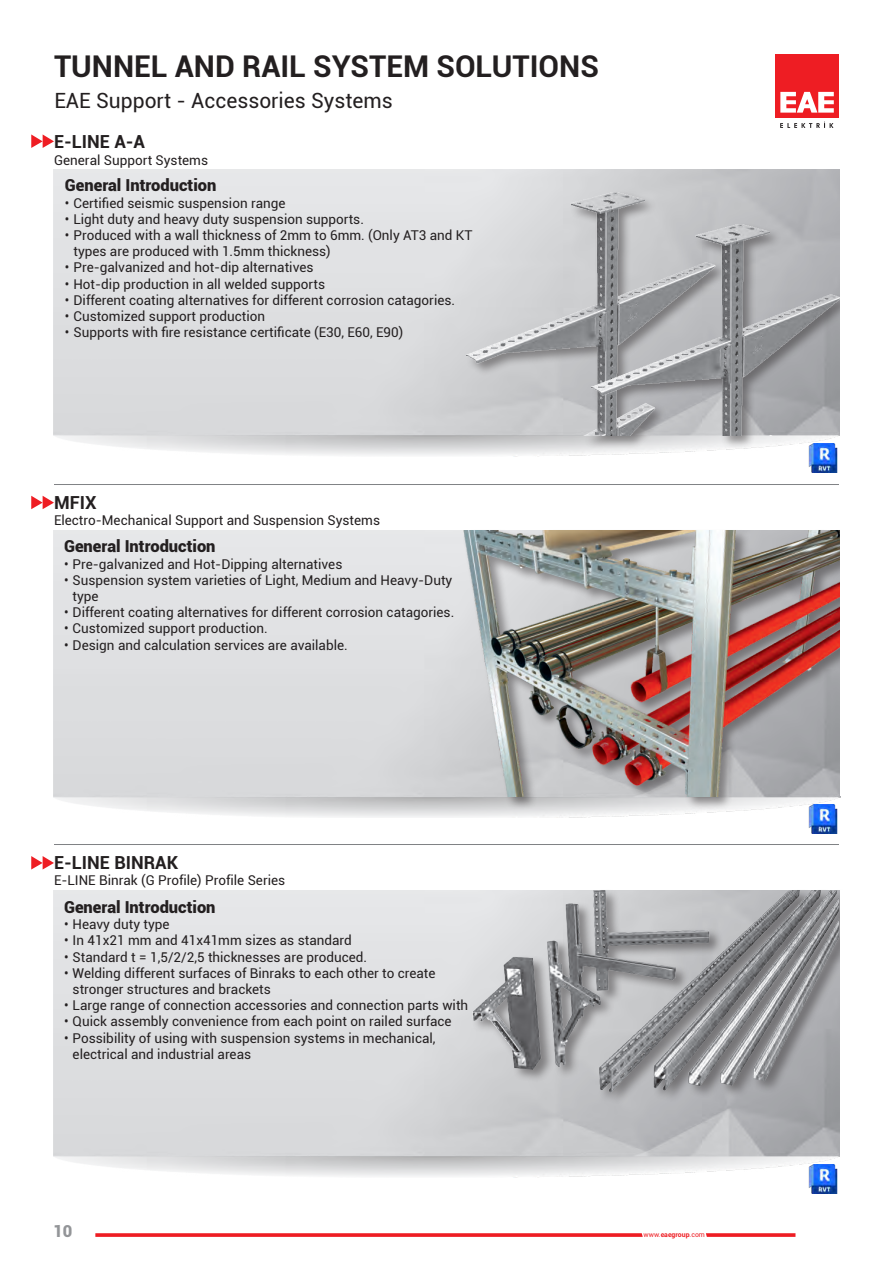
<style>
.page{position:relative;width:893px;height:1263px;background:#fff}
.page>*{position:absolute;margin:0;border:0;box-sizing:border-box;transform-origin:0 0}
.t1{font:700 30px "Roboto";color:#231f20}
.t2{font:21px "Roboto";color:#231f20}
.t3{font:700 18px "Roboto";color:#231f20}
.t4{font:900 16.5px "Roboto";color:#231f20}
.t5{font:900 16.5px "Roboto";color:#939598}
.t6{font:13.5px/16.2px "Roboto";color:#231f20}
.t7{font:6.9px "Roboto";color:#ee1d23}
.s1{font-weight:700}
</style>
<div class="page">
<svg style="left:95px;top:1233px;width:700px;height:4px;background:#f04348"></svg>
<div style="left:775px;top:54px;width:64px;height:64px;background:#ee1d23"></div>
<svg style="left:780px;top:92px;width:54px;height:21px"></svg>
<svg style="left:780px;top:122px;width:53px;height:6px"></svg>
<div style="left:465px;top:191px;width:388px;height:258px;background:#231f20;opacity:.45"></div>
<img style="left:466px;top:193px;width:249px;height:242px">
<img style="left:591px;top:225px;width:249px;height:210px">
<div style="left:462px;top:529px;width:393px;height:281px;background:#231f20;opacity:.45"></div>
<img style="left:458px;top:531px;width:382px;height:265px">
<img style="left:53px;top:891px;width:787px;height:287px">
<img style="left:397px;top:891px;width:443px;height:218px">
<svg style="left:31px;top:134px;width:23px;height:14px"></svg>
<svg style="left:31px;top:496px;width:23px;height:13px"></svg>
<svg style="left:31px;top:856px;width:23px;height:13px"></svg>
<hr style="left:54px;top:484px;width:785px;height:1px;background:#808285">
<hr style="left:54px;top:844px;width:785px;height:1px;background:#808285">
<img style="left:808px;top:443px;width:30px;height:30px">
<img style="left:808px;top:804px;width:30px;height:30px">
<img style="left:808px;top:1165px;width:30px;height:29px">
<div style="left:840px;top:170px;width:46px;height:266px;background:#fff"></div>
<div style="left:840px;top:530px;width:46px;height:266px;background:#fff"></div>
<h1 class="t1" style="left:54px;top:45px;width:546px">TUNNEL AND RAIL SYSTEM SOLUTIONS</h1>
<p class="t2" style="left:54px;top:86px;width:340px">EAE Support - Accessories Systems</p>
<p class="t3" style="left:54px;top:129px;width:93px">E-LINE A-A</p>
<p class="t6" style="left:54px;top:151px;width:156px">General Support Systems</p>
<p class="t4" style="left:65px;top:174px;width:153px">General Introduction</p>
<p class="t6" style="left:65px;top:194px;width:222px">• Certified seismic suspension range</p>
<p class="t6" style="left:65px;top:210px;width:300px">• Light duty and heavy duty suspension supports.</p>
<p class="t6" style="left:73px;top:227px;width:401px;text-indent:-9px">• Produced with a wall thickness of 2mm to 6mm. (Only AT3 and KT types are produced with 1.5mm thickness)</p>
<p class="t6" style="left:65px;top:259px;width:250px">• Pre-galvanized and hot-dip alternatives</p>
<p class="t6" style="left:65px;top:275px;width:262px">• Hot-dip production in all welded supports</p>
<p class="t6" style="left:65px;top:291px;width:392px">• Different coating alternatives for different corrosion catagories.</p>
<p class="t6" style="left:65px;top:308px;width:202px">• Customized support production</p>
<p class="t6" style="left:65px;top:324px;width:340px">• Supports with fire resistance certificate (E30, E60, E90)</p>
<p class="t3" style="left:54px;top:490px;width:44px">MFIX</p>
<p class="t6" style="left:54px;top:512px;width:328px">Electro-Mechanical Support and Suspension Systems</p>
<p class="t4" style="left:64px;top:535px;width:153px">General Introduction</p>
<p class="t6" style="left:64px;top:555px;width:280px">• Pre-galvanized and Hot-Dipping alternatives</p>
<p class="t6" style="left:73px;top:571px;width:381px;text-indent:-9px">• Suspension system varieties of Light, Medium and Heavy-Duty type</p>
<p class="t6" style="left:64px;top:604px;width:392px">• Different coating alternatives for different corrosion catagories.</p>
<p class="t6" style="left:64px;top:620px;width:205px">• Customized support production.</p>
<p class="t6" style="left:64px;top:636px;width:285px">• Design and calculation services are available.</p>
<p class="t3" style="left:54px;top:850px;width:126px">E-LINE BINRAK</p>
<p class="t6" style="left:54px;top:872px;width:233px">E-LINE Binrak (G Profile) Profile Series</p>
<p class="t4" style="left:64px;top:895px;width:153px">General Introduction</p>
<p class="t6" style="left:64px;top:916px;width:107px">• Heavy duty type</p>
<p class="t6" style="left:64px;top:932px;width:289px">• In 41x21 mm and 41x41mm sizes as standard</p>
<p class="t6" style="left:64px;top:948px;width:304px">• Standard t = 1,5/2/2,5 thicknesses are produced.</p>
<p class="t6" style="left:73px;top:964px;width:364px;text-indent:-9px">• Welding different surfaces of Binraks to each other to create stronger structures and brackets</p>
<p class="t6" style="left:64px;top:997px;width:406px">• Large range of connection accessories and connection parts with</p>
<p class="t6" style="left:64px;top:1013px;width:389px">• Quick assembly convenience from each point on railed surface</p>
<p class="t6" style="left:73px;top:1029px;width:364px;text-indent:-9px">• Possibility of using with suspension systems in mechanical, electrical and industrial areas</p>
<p class="t5" style="left:53px;top:1219px;width:21px">10</p>
<p class="t7" style="left:644px;top:1229px;width:63px">www.<span class="s1">eaegroup</span>.com</p>
</div>
